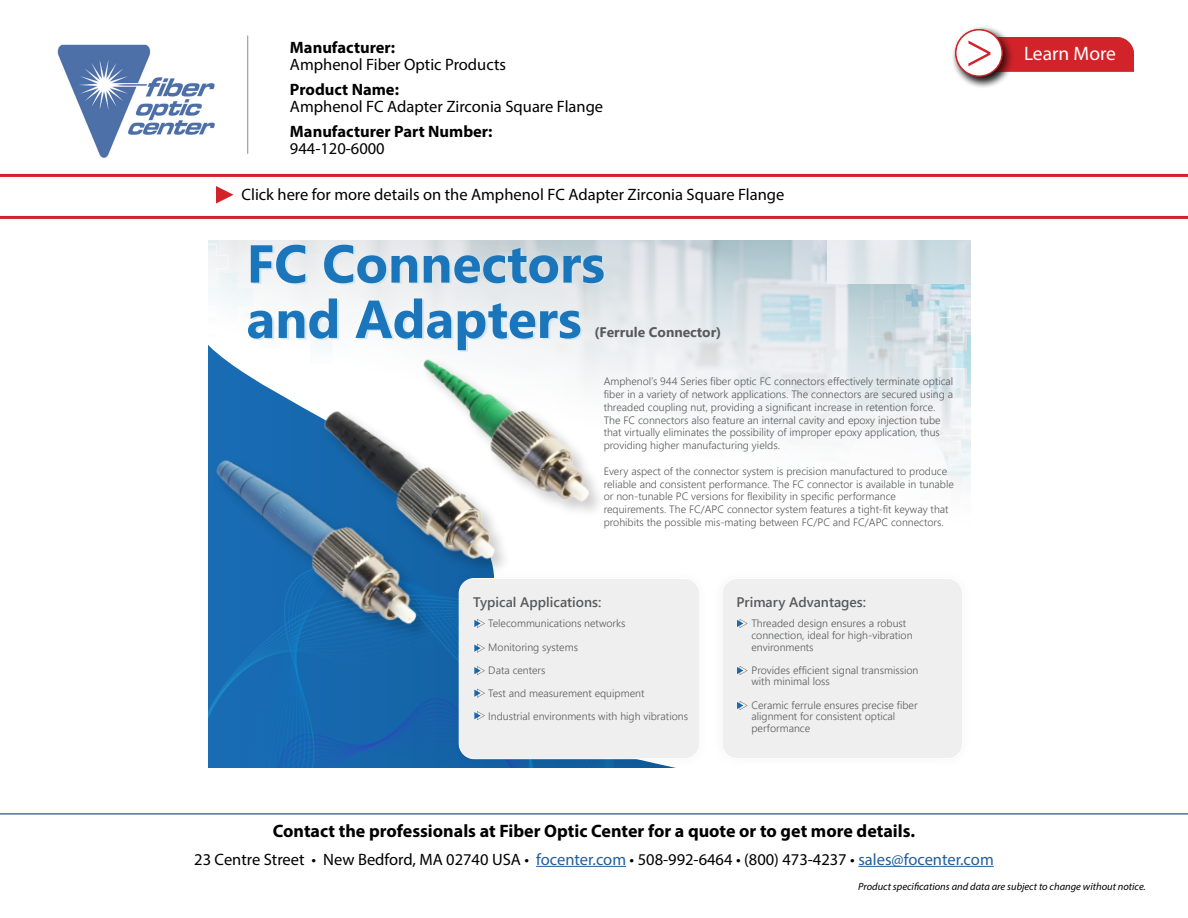
<style>
.page{position:relative;width:1188px;height:918px;background:#fff}
.page>*{position:absolute;margin:0;border:0;box-sizing:border-box;transform-origin:0 0}
.t1{font:700 53.25px/55.3px "Segoe UI";color:#1b75bb}
.t2{font:51px "Minion Pro";color:#d2232a}
.t3{font:19.5px "Myriad Pro";color:#fff}
.t4{font:700 18px "Myriad Pro";color:#000}
.t5{font:16.5px/16.5px "Myriad Pro";color:#000}
.t6{font:700 16.5px "Myriad Pro";color:#000}
.t7{font:600 13.8px "Segoe UI";color:#58595b}
.t8{font:700 13.8px "Segoe UI";color:#58595b}
.t9{font:300 10.65px/12.8px "Segoe UI";color:#58595b}
.t10{font:italic 10.5px "Myriad Pro";color:#000}
.s1{font-weight:700}
.s2{color:#215e9e}
</style>
<div class="page">
<hr style="left:536px;top:866px;width:90px;height:1px;background:#215e9e">
<hr style="left:858px;top:866px;width:136px;height:1px;background:#215e9e">
<hr style="left:0;top:813px;width:1188px;height:2px;background:#4f70a8">
<img style="left:57px;top:44px;width:158px;height:114px">
<hr style="left:247px;top:36px;width:1px;height:118px;background:#8a8c8e">
<hr style="left:0;top:216px;width:1188px;height:3px;background:#d2232a">
<svg style="left:216px;top:186px;width:18px;height:18px"></svg>
<div style="left:1015px;top:37px;width:119px;height:35px;background:#d2232a"></div>
<div style="left:951px;top:25px;width:64px;height:64px;background:#000;opacity:.75"></div>
<div style="left:956px;top:30px;width:46px;height:46px;background:#fff;border-radius:50%"></div>
<div style="left:955px;top:29px;width:48px;height:48px;border:1px solid #d2232a;border-radius:50%"></div>
<hr style="left:0;top:174px;width:1188px;height:3px;background:#d2232a">
<svg style="left:366px;top:241px;width:462px;height:195px"></svg>
<svg style="left:208px;top:241px;width:158px;height:84px"></svg>
<div style="left:244px;top:312px;width:52px;height:19px;background:#fafbfb"></div>
<div style="left:260px;top:295px;width:20px;height:53px;background:#f9f9fa"></div>
<img style="left:814px;top:241px;width:14px;height:44px">
<svg style="left:828px;top:284px;width:143px;height:207px"></svg>
<svg style="left:662px;top:331px;width:96px;height:105px"></svg>
<div style="left:208px;top:687px;width:36px;height:80px;background:#196cb4"></div>
<img style="left:208px;top:325px;width:454px;height:362px">
<img style="left:208px;top:337px;width:432px;height:329px">
<img style="left:444px;top:563px;width:227px;height:204px">
<div style="left:459px;top:579px;width:241px;height:180px;background:#efefef;border-radius:15px"></div>
<div style="left:459px;top:578px;width:241px;height:181px;border:1px solid #fff;border-radius:15px"></div>
<div style="left:722px;top:579px;width:241px;height:180px;background:#efefef;border-radius:15px"></div>
<div style="left:722px;top:578px;width:241px;height:181px;border:1px solid #fff;border-radius:15px"></div>
<svg style="left:474px;top:619px;width:11px;height:9px"></svg>
<svg style="left:737px;top:619px;width:11px;height:9px"></svg>
<svg style="left:737px;top:666px;width:11px;height:9px"></svg>
<svg style="left:737px;top:701px;width:11px;height:9px"></svg>
<svg style="left:244px;top:644px;width:319px;height:123px"></svg>
<p class="t5" style="left:290px;top:39px;width:218px"><span class="s1">Manufacturer:<br></span>Amphenol Fiber Optic Products</p>
<p class="t5" style="left:290px;top:81px;width:315px"><span class="s1">Product Name:<br></span>Amphenol FC Adapter Zirconia Square Flange</p>
<p class="t6" style="left:290px;top:121px;width:204px">Manufacturer Part Number:</p>
<p class="t5" style="left:290px;top:140px;width:96px">944-120-6000</p>
<p class="t5" style="left:242px;top:186px;width:544px">Click here for more details on the Amphenol FC Adapter Zirconia Square Flange</p>
<p class="t2" style="left:965px;top:16px;width:30px">&gt;</p>
<p class="t3" style="left:1024px;top:42px;width:93px">Learn More</p>
<h1 class="t1" style="left:247px;top:232px;width:360px">FC Connectors and Adapters</h1>
<p class="t8" style="left:595px;top:319px;width:128px">(Ferrule Connector)</p>
<p class="t9" style="left:604px;top:374px;width:351px">Amphenol’s 944 Series fiber optic FC connectors effectively terminate optical fiber in a variety of network applications. The connectors are secured using a threaded coupling nut, providing a significant increase in retention force.<br>The FC connectors also feature an internal cavity and epoxy injection tube that virtually eliminates the possibility of improper epoxy application, thus providing higher manufacturing yields.</p>
<p class="t9" style="left:604px;top:464px;width:352px">Every aspect of the connector system is precision manufactured to produce reliable and consistent performance. The FC connector is available in tunable or non-tunable PC versions for flexibility in specific performance requirements. The FC/APC connector system features a tight-fit keyway that prohibits the possible mis-mating between FC/PC and FC/APC connectors.</p>
<p class="t7" style="left:473px;top:589px;width:130px">Typical Applications:</p>
<p class="t7" style="left:737px;top:589px;width:131px">Primary Advantages:</p>
<p class="t9" style="left:488px;top:611px;width:201px;line-height:23.2px">Telecommunications networks<br>Monitoring systems<br>Data centers<br>Test and measurement equipment<br>Industrial environments with high vibrations</p>
<p class="t9" style="left:751px;top:617px;width:163px;line-height:11.7px">Threaded design ensures a robust connection, ideal for high-vibration environments</p>
<p class="t9" style="left:751px;top:663px;width:168px;line-height:11.7px">Provides efficient signal transmission with minimal loss</p>
<p class="t9" style="left:751px;top:698px;width:168px;line-height:11.7px">Ceramic ferrule ensures precise fiber alignment for consistent optical performance</p>
<p class="t4" style="left:273px;top:819px;width:644px">Contact the professionals at Fiber Optic Center for a quote or to get more details.</p>
<p class="t5" style="left:194px;top:851px;width:801px">23 Centre Street • New Bedford, MA 02740 USA • <span class="s2">focenter.com</span> • 508-992-6464 • (800) 473-4237 • <span class="s2">sales@focenter.com</span></p>
<p class="t10" style="left:858px;top:880px;width:289px">Product specifications and data are subject to change without notice.</p>
</div>
